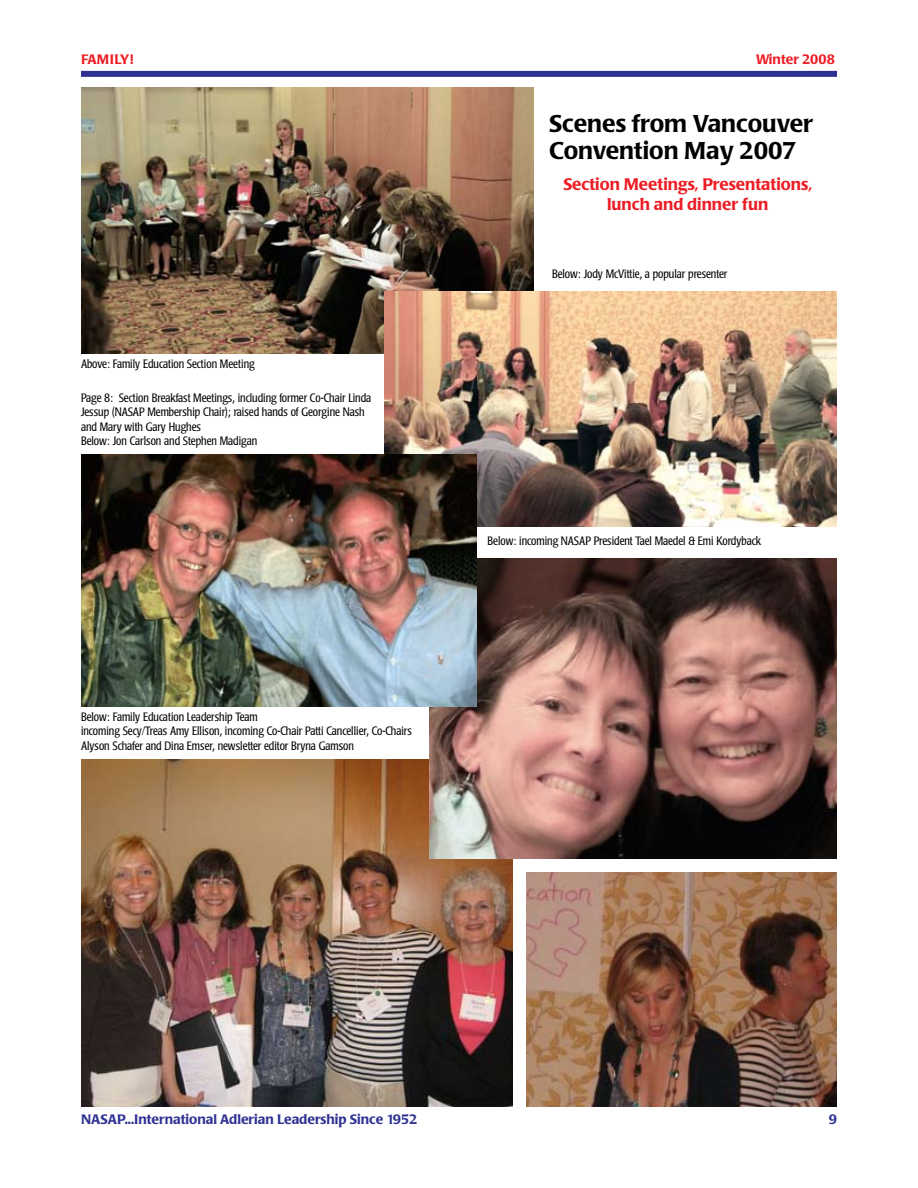
<style>
.page{position:relative;width:918px;height:1188px;background:#fff}
.page>*{position:absolute;margin:0;border:0;box-sizing:border-box;transform-origin:0 0}
.t1{font:500 24px/27px "Poppl Laudatio";color:#000}
.t2{font:500 16.5px/19.8px "Poppl Laudatio";color:#ed1c24;text-align:center}
.t3{font:500 13.5px "Poppl Laudatio";color:#2e3192}
.t4{font:500 13.5px "Poppl Laudatio";color:#ed1c24}
.t5{font:300 condensed 12px/14.4px "Poppl Laudatio";color:#000}
</style>
<div class="page">
<div style="left:81px;top:71px;width:756px;height:6px;background:#2e3192"></div>
<img style="left:81px;top:88px;width:452px;height:266px">
<img style="left:384px;top:292px;width:452px;height:235px">
<img style="left:81px;top:760px;width:432px;height:347px">
<img style="left:429px;top:559px;width:408px;height:300px">
<img style="left:81px;top:454px;width:396px;height:253px">
<img style="left:527px;top:872px;width:310px;height:235px">
<p class="t4" style="left:81px;top:52px;width:54px">FAMILY!</p>
<p class="t4" style="left:756px;top:52px;width:81px">Winter 2008</p>
<h1 class="t1" style="left:549px;top:111px;width:265px">Scenes from Vancouver<br>Convention May 2007</h1>
<h2 class="t2" style="left:563px;top:175px;width:250px">Section Meetings, Presentations, lunch and dinner fun</h2>
<p class="t5" style="left:81px;top:357px;width:175px">Above: Family Education Section Meeting</p>
<p class="t5" style="left:81px;top:391px;width:292px">Page 8: Section Breakfast Meetings, including former Co-Chair Linda Jessup (NASAP Membership Chair); raised hands of Georgine Nash and Mary with Gary Hughes<br>Below: Jon Carlson and Stephen Madigan</p>
<p class="t5" style="left:81px;top:710px;width:332px">Below: Family Education Leadership Team<br>incoming Secy/Treas Amy Ellison, incoming Co-Chair Patti Cancellier, Co-Chairs<br>Alyson Schafer and Dina Emser, newsletter editor Bryna Gamson</p>
<p class="t5" style="left:552px;top:267px;width:177px">Below: Jody McVittie, a popular presenter</p>
<p class="t5" style="left:488px;top:533px;width:275px">Below: incoming NASAP President Tael Maedel &amp; Emi Kordyback</p>
<p class="t3" style="left:81px;top:1112px;width:338px">NASAP...International Adlerian Leadership Since 1952</p>
</div>
